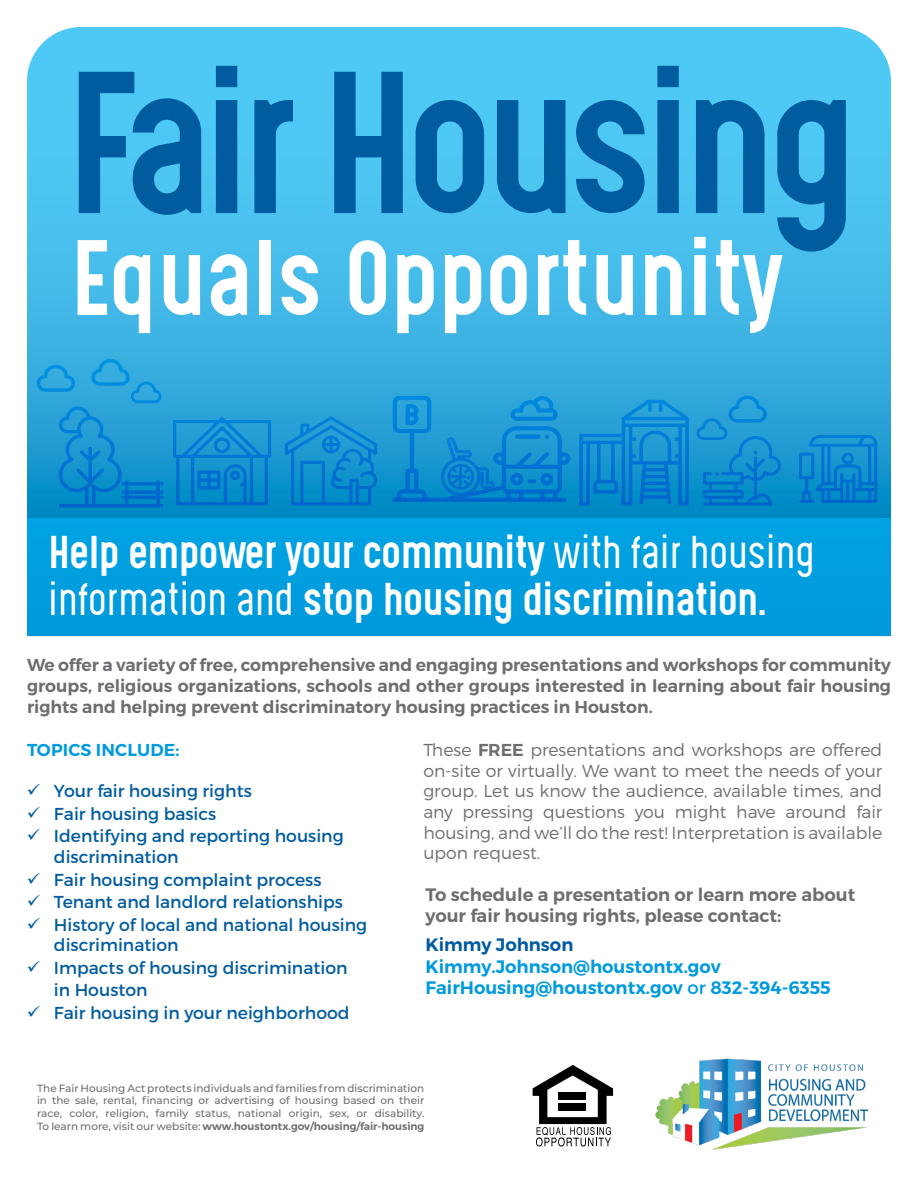
<style>
.page{position:relative;width:918px;height:1188px;background:#fff}
.page>*{position:absolute;margin:0;border:0;box-sizing:border-box;transform-origin:0 0}
.t1{font:171.3px "Gotcha Gothic";letter-spacing:-.05em;color:#005c9f}
.t2{font:90.75px "Gotcha Gothic";color:#fff}
.t3{font:39px/46.8px "Gotcha Gothic";letter-spacing:-.01em;color:#fff}
.t4{font:600 18px/21.6px "Montserrat";color:#6d6e71}
.t5{font:600 18px/21.6px "Montserrat";color:#009ade}
.t6{font:600 18px "Montserrat";color:#005c9f}
.t7{font:17.25px/22.5px "Montserrat";color:#005c9f}
.t8{font:300 17.25px/20.7px "Montserrat";color:#6d6e71;text-align:justify}
.t9{font:600 17.25px/20.7px "Montserrat";color:#6d6e71;text-align:justify}
.t10{font:600 17.25px "Montserrat";letter-spacing:.01em;color:#009ade}
.t11{font:500 10.5px/12.6px "Montserrat";color:#6d6e71;text-align:justify}
.s1{font-weight:300}
.s2{font-weight:600}
.s3{font-weight:400}
</style>
<div class="page">
<svg style="left:27px;top:27px;width:864px;height:491px;background:#43bcea"></svg>
<div style="left:27px;top:518px;width:864px;height:118px;background:#009edf"></div>
<svg style="left:579px;top:400px;width:110px;height:105px;background:#118bd1"></svg>
<svg style="left:393px;top:396px;width:177px;height:106px;background:#158fd2"></svg>
<svg style="left:285px;top:416px;width:93px;height:89px;background:#108ccf"></svg>
<svg style="left:799px;top:435px;width:78px;height:68px;background:#0b85ce"></svg>
<svg style="left:173px;top:417px;width:98px;height:88px;background:#0e8acf"></svg>
<svg style="left:36px;top:359px;width:127px;height:148px;background:#1c98d4"></svg>
<svg style="left:696px;top:396px;width:85px;height:109px;background:#1691d1"></svg>
<img style="left:655px;top:1058px;width:214px;height:92px">
<svg style="left:533px;top:1065px;width:80px;height:82px"></svg>
<div style="left:558px;top:1093px;width:28px;height:7px;background:#000"></div>
<div style="left:558px;top:1103px;width:28px;height:7px;background:#000"></div>
<h1 class="t1" style="left:66px;top:14px;width:793px">Fair Housing</h1>
<h2 class="t2" style="left:71px;top:209px;width:714px">Equals Opportunity</h2>
<h3 class="t3" style="left:49px;top:529px;width:769px">Help empower your community <span class="s1">with fair housing information and</span> stop housing discrimination.</h3>
<p class="t9" style="left:27px;top:655px;width:866px">We offer a variety of free, comprehensive and engaging presentations and workshops for community groups, religious organizations, schools and other groups interested in learning about fair housing rights and helping prevent discriminatory housing practices in Houston.</p>
<p class="t8" style="left:423px;top:739px;width:461px">These <span class="s2">FREE</span> presentations and workshops are offered on-site or virtually. We want to meet the needs of your group. Let us know the audience, available times, and any pressing questions you might have around fair housing, and we’ll do the rest! Interpretation is available upon request.</p>
<h3 class="t4" style="left:426px;top:884px;width:431px">To schedule a presentation or learn more about your fair housing rights, please contact:</h3>
<h3 class="t6" style="left:426px;top:933px;width:149px">Kimmy Johnson</h3>
<h3 class="t5" style="left:426px;top:956px;width:407px">Kimmy.Johnson@houstontx.gov<br>FairHousing@houstontx.gov <span class="s3">or</span> 832-394-6355</h3>
<h3 class="t10" style="left:27px;top:739px;width:154px">TOPICS INCLUDE:</h3>
<h3 class="t7" style="left:54px;top:780px;width:291px">Your fair housing rights<br>Fair housing basics<br>Identifying and reporting housing</h3>
<h3 class="t7" style="left:54px;top:846px;width:315px">discrimination<br>Fair housing complaint process<br>Tenant and landlord relationships<br>History of local and national housing</h3>
<h3 class="t7" style="left:54px;top:934px;width:297px">discrimination<br>Impacts of housing discrimination in Houston<br>Fair housing in your neighborhood</h3>
<p class="t11" style="left:37px;top:1081px;width:389px">The Fair Housing Act protects individuals and families from discrimination in the sale, rental, financing or advertising of housing based on their race, color, religion, family status, national origin, sex, or disability.<br>To learn more, visit our website: <span class="s2">www.houstontx.gov/housing/fair-housing</span></p>
</div>
